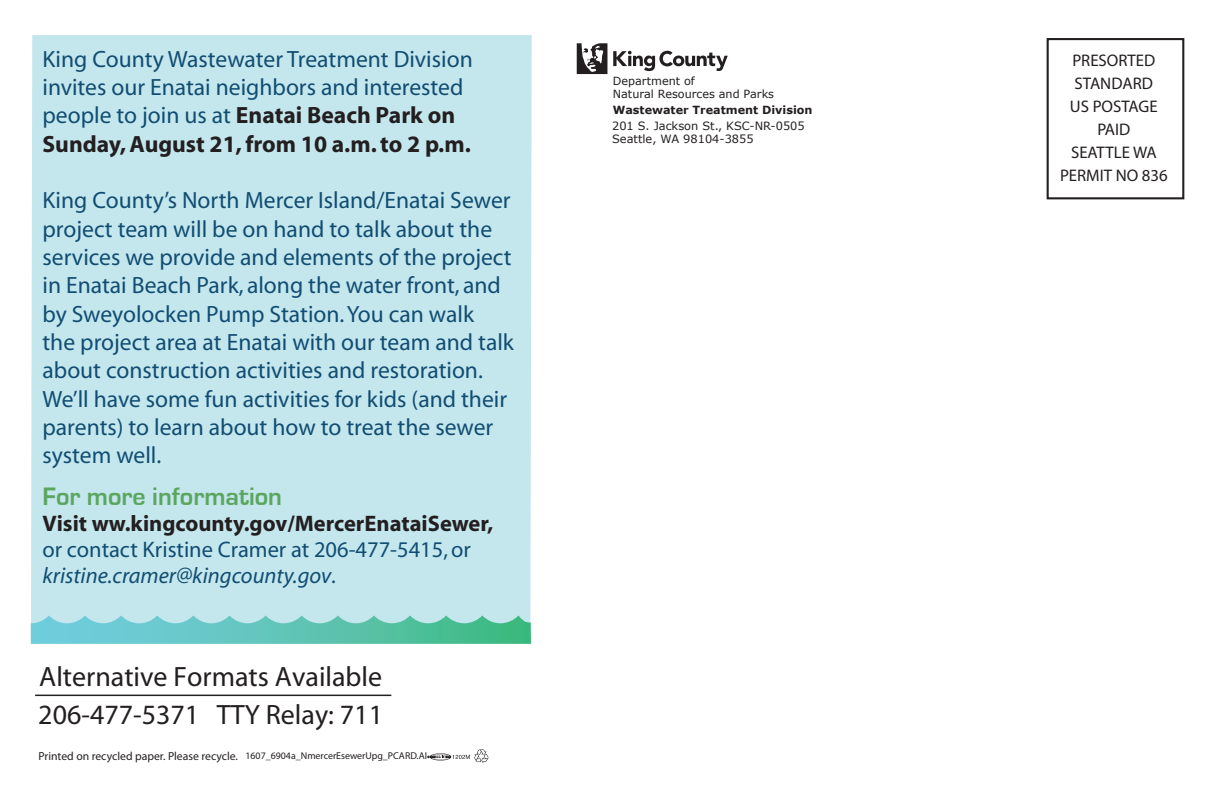
<style>
.page{position:relative;width:1224px;height:792px;background:#fff}
.page>*{position:absolute;margin:0;border:0;box-sizing:border-box;transform-origin:0 0}
.t1{font:28px/38px "Myriad";color:#231f20}
.t2{font:700 26px "Eurostile";color:#5ba65f}
.t3{font:23.6px/28.4px "Myriad";color:#124d71}
.t4{font:22.4px/26px "Myriad";color:#124d71}
.t5{font:700 22.4px "Myriad";color:#231f20}
.t6{font:16.8px/23.2px "Myriad";color:#231f20;text-align:center}
.t7{font:11.8px "Myriad Pro";color:#231f20}
.t8{font:11.4px/13.8px "Verdana";color:#231f20}
.t9{font:11.2px/13.4px "Verdana";color:#231f20}
.t10{font:700 11.2px "Verdana";color:#231f20}
.s1{font-weight:700;color:#231f20}
.s2{font-style:italic}
.s3{font-size:10px}
</style>
<div class="page">
<svg style="left:428px;top:749px;width:61px;height:14px"></svg>
<div style="left:1047px;top:38px;width:137px;height:161px;background:#fff;border:2px solid #231f20"></div>
<div style="left:31px;top:35px;width:501px;height:580px;background:#c4e7ee"></div>
<svg style="left:31px;top:615px;width:500px;height:29px;background:#71cbc0"></svg>
<svg style="left:577px;top:43px;width:30px;height:31px"></svg>
<svg style="left:613px;top:51px;width:115px;height:20px"></svg>
<hr style="left:35px;top:695px;width:356px;height:1px;background:#231f20">
<p class="t3" style="left:43px;top:46px;width:432px">King County Wastewater Treatment Division invites our Enatai neighbors and interested people to join us at <span class="s1">Enatai Beach Park on Sunday, August 21, from 10 a.m. to 2 p.m.</span></p>
<p class="t3" style="left:43px;top:187px;width:473px">King County’s North Mercer Island/Enatai Sewer project team will be on hand to talk about the services we provide and elements of the project in Enatai Beach Park, along the water front, and by Sweyolocken Pump Station. You can walk<br>the project area at Enatai with our team and talk about construction activities and restoration.<br>We’ll have some fun activities for kids (and their parents) to learn about how to treat the sewer system well.</p>
<p class="t2" style="left:43px;top:483px;width:241px">For more information</p>
<p class="t5" style="left:43px;top:512px;width:452px">Visit ww.kingcounty.gov/MercerEnataiSewer,</p>
<p class="t4" style="left:43px;top:538px;width:430px">or contact Kristine Cramer at 206-477-5415, or <span class="s2">kristine.cramer@kingcounty.gov</span>.</p>
<p class="t1" style="left:38px;top:658px;width:346px">Alternative Formats Available<br>206-477-5371 TTY Relay: 711</p>
<p class="t7" style="left:39px;top:749px;width:390px">Printed on recycled paper. Please recycle. <span class="s3">1607_6904a_NmercerEsewerUpg_PCARD.AI</span></p>
<p class="t9" style="left:613px;top:74px;width:163px">Department of<br>Natural Resources and Parks</p>
<p class="t10" style="left:613px;top:102px;width:201px">Wastewater Treatment Division</p>
<p class="t8" style="left:612px;top:118px;width:194px">201 S. Jackson St., KSC-NR-0505<br>Seattle, WA 98104-3855</p>
<p class="t6" style="left:1060px;top:49px;width:109px">PRESORTED<br>STANDARD<br>US POSTAGE<br>PAID<br>SEATTLE WA<br>PERMIT NO 836</p>
</div>
